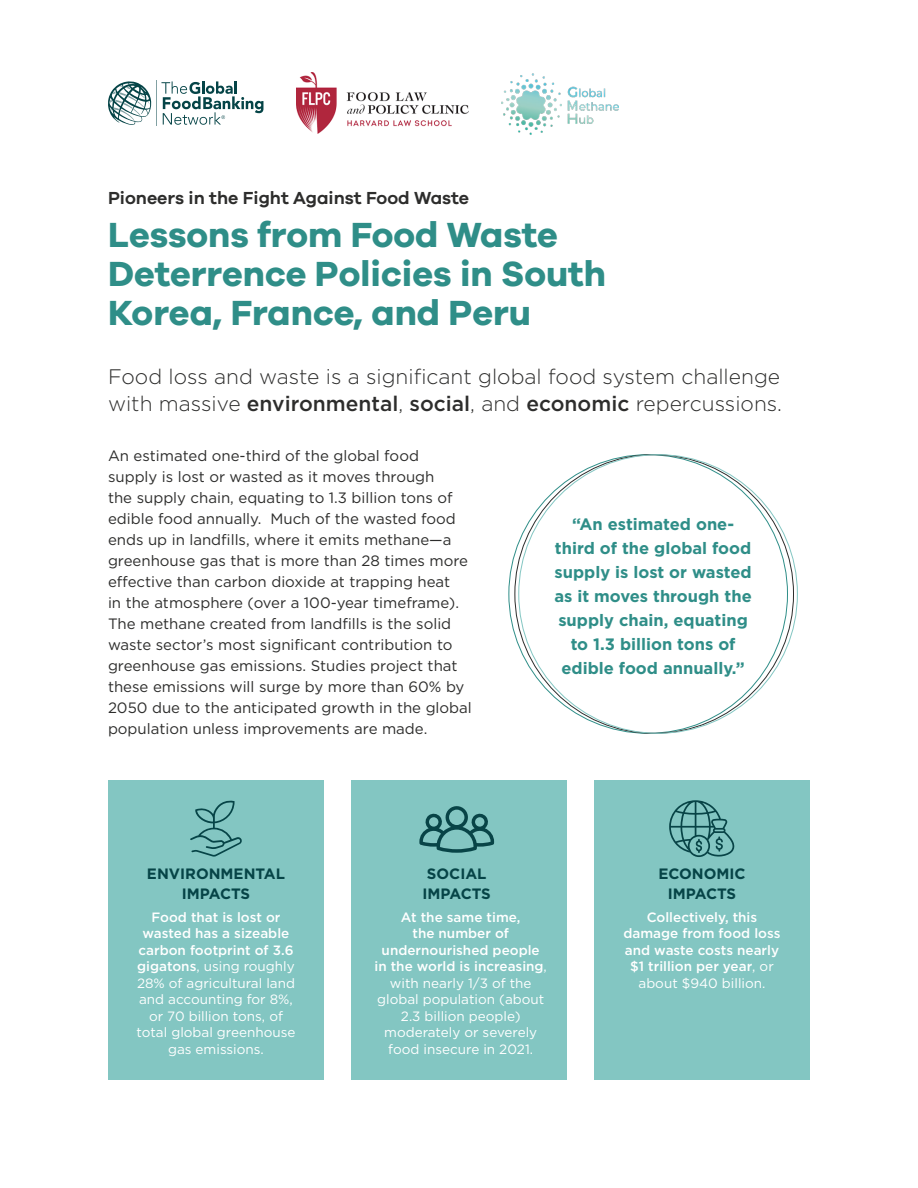
<style>
.page{position:relative;width:918px;height:1188px;background:#fff}
.page>*{position:absolute;margin:0;border:0;box-sizing:border-box;transform-origin:0 0}
.t1{font:700 36px/39px "Galano Grotesque";color:#2f8e88}
.t2{font:300 21px/27px "Gotham";color:#2d2d2c}
.t3{font:600 18px "Galano Grotesque";color:#2d2d2c}
.t4{font:700 16.5px/24px "Gotham";color:#2f8e88;text-align:center}
.t5{font:15px/21px "Gotham";color:#2d2d2c}
.t6{font:700 15px/19.5px "Gotham";color:#064447;text-align:center}
.t7{font:13.5px/16.5px "Gotham";color:#fff;text-align:center}
.t8{font:500 13.5px/16.5px "Gotham";color:#fff;text-align:center}
.s1{font-weight:500}
.s2{font-weight:400}
</style>
<div class="page">
<div style="left:108px;top:781px;width:216px;height:299px;background:#83c6c2"></div>
<div style="left:351px;top:781px;width:216px;height:299px;background:#83c6c2"></div>
<div style="left:594px;top:781px;width:216px;height:299px;background:#83c6c2"></div>
<svg style="left:190px;top:800px;width:52px;height:57px"></svg>
<svg style="left:669px;top:800px;width:66px;height:57px"></svg>
<svg style="left:419px;top:806px;width:75px;height:47px"></svg>
<svg style="left:108px;top:81px;width:44px;height:44px"></svg>
<hr style="left:156px;top:80px;width:1px;height:46px;background:#054447">
<svg style="left:161px;top:81px;width:102px;height:44px"></svg>
<img style="left:501px;top:73px;width:118px;height:62px">
<img style="left:296px;top:72px;width:172px;height:62px">
<p class="t3" style="left:108px;top:187px;width:363px">Pioneers in the Fight Against Food Waste</p>
<h1 class="t1" style="left:108px;top:214px;width:500px">Lessons from Food Waste<br>Deterrence Policies in South<br>Korea, France, and Peru</h1>
<h2 class="t2" style="left:108px;top:363px;width:676px">Food loss and waste is a significant global food system challenge with massive <span class="s1">environmental</span>, <span class="s1">social</span>, and <span class="s1">economic</span> repercussions.</h2>
<p class="t5" style="left:108px;top:445px;width:365px">An estimated one-third of the global food supply is lost or wasted as it moves through<br>the supply chain, equating to 1.3 billion tons of edible food annually. Much of the wasted food ends up in landfills, where it emits methane—a greenhouse gas that is more than 28 times more effective than carbon dioxide at trapping heat<br>in the atmosphere (over a 100-year timeframe).<br>The methane created from landfills is the solid waste sector’s most significant contribution to greenhouse gas emissions. Studies project that these emissions will surge by more than 60% by 2050 due to the anticipated growth in the global population unless improvements are made.</p>
<p class="t4" style="left:554px;top:512px;width:199px">“An estimated one&shy;third of the global food supply is lost or wasted as it moves through the supply chain, equating to 1.3 billion tons of edible food annually.”</p>
<p class="t6" style="left:147px;top:864px;width:140px">ENVIRONMENTAL<br>IMPACTS</p>
<p class="t7" style="left:137px;top:909px;width:160px"><span class="s1">Food that is lost or wasted has a sizeable carbon footprint of 3.6 gigatons</span>, using roughly<br>28% of agricultural land and accounting for 8%, or 70 billion tons, of total global greenhouse gas emissions.</p>
<p class="t6" style="left:423px;top:864px;width:70px;text-align:left">SOCIAL<br>IMPACTS</p>
<p class="t7" style="left:374px;top:909px;width:174px"><span class="s1">At the same time,<br>the number of undernourished people in the world is increasing</span>, with nearly 1/3 of the global population (about<br>2.3 billion people) moderately or severely food insecure in 2021.</p>
<p class="t6" style="left:658px;top:864px;width:89px">ECONOMIC<br>IMPACTS</p>
<p class="t8" style="left:623px;top:909px;width:159px">Collectively, this damage from food loss and waste costs nearly $1 trillion per year<span class="s2">, or about $940 billion.</span></p>
</div>
